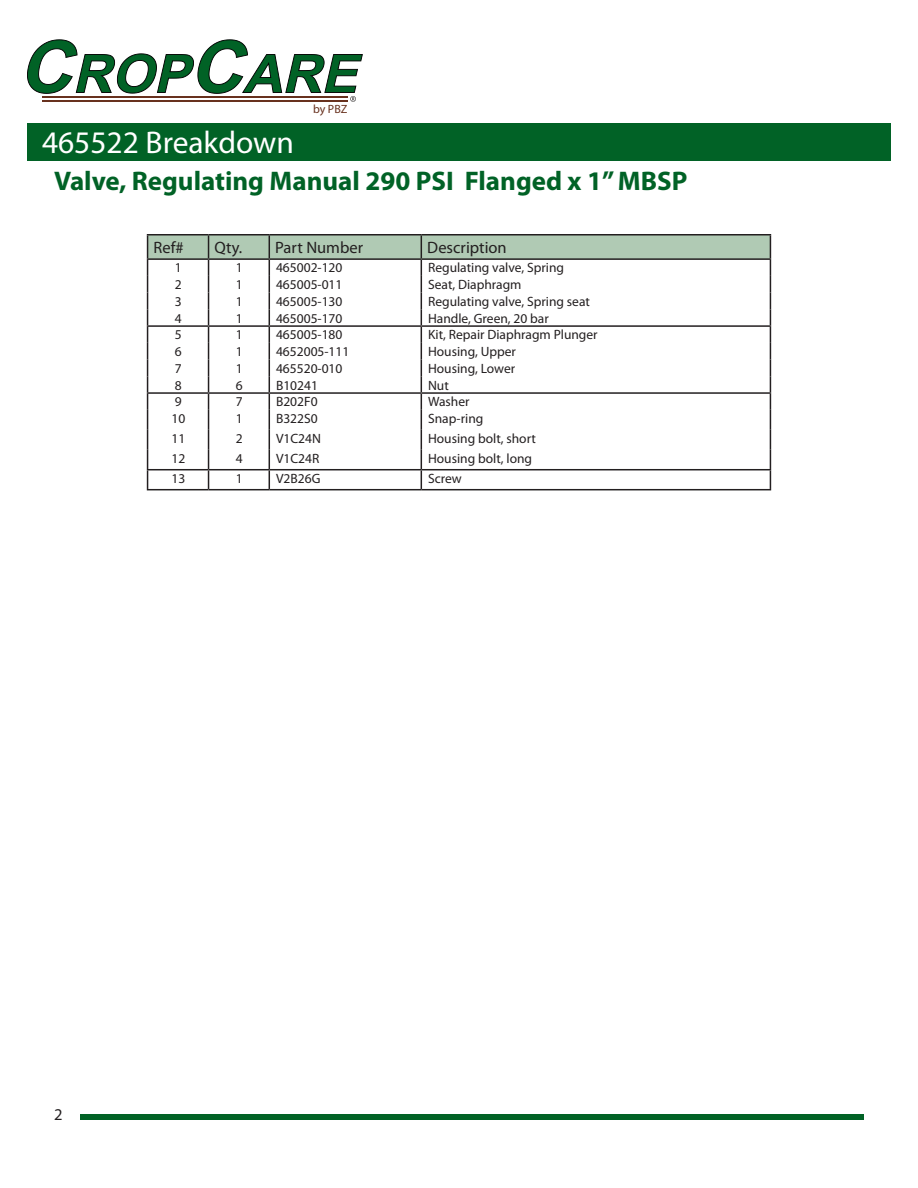
<style>
.page{position:relative;width:918px;height:1188px;background:#fff}
.page>*{position:absolute;margin:0;border:0;box-sizing:border-box;transform-origin:0 0}
.Catagory_header2{font:31.5px "Myriad Pro";color:#fff}
.Catagory_header{font:700 27px "Myriad Pro";color:#016226}
.t1{font:16.5px "Myriad Pro";color:#231f20}
.t2{font:13.5px "Myriad Pro";color:#231f20}
.t3{font:12px "Myriad";color:#68311e}
</style>
<div class="page">
<div style="left:81px;top:1114px;width:783px;height:6px;background:#016226"></div>
<svg style="left:27px;top:39px;width:336px;height:63px"></svg>
<div style="left:27px;top:123px;width:864px;height:38px;background:#016226"></div>
<hr style="left:147px;top:234px;width:62px;height:2px;background:#231f20">
<hr style="left:209px;top:234px;width:60px;height:2px;background:#231f20">
<hr style="left:269px;top:234px;width:152px;height:2px;background:#231f20">
<hr style="left:421px;top:234px;width:350px;height:2px;background:#231f20">
<svg style="left:147px;top:235px;width:624px;height:254px"></svg>
<hr style="left:147px;top:489px;width:62px;height:1px;background:#231f20">
<hr style="left:209px;top:489px;width:60px;height:1px;background:#231f20">
<hr style="left:269px;top:489px;width:152px;height:1px;background:#231f20">
<hr style="left:421px;top:489px;width:350px;height:1px;background:#231f20">
<p class="t3" style="left:313px;top:103px;width:36px">by PBZ</p>
<p class="Catagory_header2" style="left:42px;top:123px;width:253px">465522 Breakdown</p>
<p class="Catagory_header" style="left:54px;top:164px;width:635px">Valve, Regulating Manual 290 PSI Flanged x 1” MBSP</p>
<p class="t1" style="left:154px;top:237px;width:32px">Ref#</p>
<p class="t1" style="left:215px;top:237px;width:29px">Qty.</p>
<p class="t1" style="left:275px;top:237px;width:89px">Part Number</p>
<p class="t1" style="left:427px;top:237px;width:81px">Description</p>
<p class="t2" style="left:175px;top:260px;width:8px">1</p>
<p class="t2" style="left:236px;top:260px;width:8px">1</p>
<p class="t2" style="left:276px;top:260px;width:68px">465002-120</p>
<p class="t2" style="left:428px;top:260px;width:137px">Regulating valve, Spring</p>
<p class="t2" style="left:175px;top:276px;width:8px">2</p>
<p class="t2" style="left:236px;top:276px;width:8px">1</p>
<p class="t2" style="left:276px;top:276px;width:68px">465005-011</p>
<p class="t2" style="left:428px;top:276px;width:95px">Seat, Diaphragm</p>
<p class="t2" style="left:175px;top:293px;width:8px">3</p>
<p class="t2" style="left:236px;top:293px;width:8px">1</p>
<p class="t2" style="left:276px;top:293px;width:68px">465005-130</p>
<p class="t2" style="left:428px;top:293px;width:163px">Regulating valve, Spring seat</p>
<p class="t2" style="left:175px;top:310px;width:8px">4</p>
<p class="t2" style="left:236px;top:310px;width:8px">1</p>
<p class="t2" style="left:276px;top:310px;width:68px">465005-170</p>
<p class="t2" style="left:428px;top:310px;width:122px">Handle, Green, 20 bar</p>
<p class="t2" style="left:175px;top:327px;width:8px">5</p>
<p class="t2" style="left:236px;top:327px;width:8px">1</p>
<p class="t2" style="left:276px;top:327px;width:68px">465005-180</p>
<p class="t2" style="left:428px;top:327px;width:171px">Kit, Repair Diaphragm Plunger</p>
<p class="t2" style="left:175px;top:343px;width:8px">6</p>
<p class="t2" style="left:236px;top:343px;width:8px">1</p>
<p class="t2" style="left:276px;top:343px;width:75px">4652005-111</p>
<p class="t2" style="left:428px;top:343px;width:89px">Housing, Upper</p>
<p class="t2" style="left:175px;top:360px;width:8px">7</p>
<p class="t2" style="left:236px;top:360px;width:8px">1</p>
<p class="t2" style="left:276px;top:360px;width:68px">465520-010</p>
<p class="t2" style="left:428px;top:360px;width:89px">Housing, Lower</p>
<p class="t2" style="left:175px;top:377px;width:8px">8</p>
<p class="t2" style="left:236px;top:377px;width:8px">6</p>
<p class="t2" style="left:276px;top:377px;width:43px">B10241</p>
<p class="t2" style="left:428px;top:377px;width:22px">Nut</p>
<p class="t2" style="left:175px;top:394px;width:8px">9</p>
<p class="t2" style="left:236px;top:394px;width:8px">7</p>
<p class="t2" style="left:276px;top:394px;width:43px">B202F0</p>
<p class="t2" style="left:428px;top:394px;width:43px">Washer</p>
<p class="t2" style="left:172px;top:410px;width:15px">10</p>
<p class="t2" style="left:236px;top:410px;width:8px">1</p>
<p class="t2" style="left:276px;top:410px;width:43px">B322S0</p>
<p class="t2" style="left:428px;top:410px;width:57px">Snap-ring</p>
<p class="t2" style="left:172px;top:430px;width:15px">11</p>
<p class="t2" style="left:236px;top:430px;width:8px">2</p>
<p class="t2" style="left:276px;top:430px;width:47px">V1C24N</p>
<p class="t2" style="left:428px;top:430px;width:109px">Housing bolt, short</p>
<p class="t2" style="left:172px;top:450px;width:15px">12</p>
<p class="t2" style="left:236px;top:450px;width:8px">4</p>
<p class="t2" style="left:276px;top:450px;width:45px">V1C24R</p>
<p class="t2" style="left:428px;top:450px;width:106px">Housing bolt, long</p>
<p class="t2" style="left:172px;top:470px;width:15px">13</p>
<p class="t2" style="left:236px;top:470px;width:8px">1</p>
<p class="t2" style="left:276px;top:470px;width:46px">V2B26G</p>
<p class="t2" style="left:428px;top:470px;width:35px">Screw</p>
<p class="t1" style="left:54px;top:1104px;width:10px">2</p>
</div>
